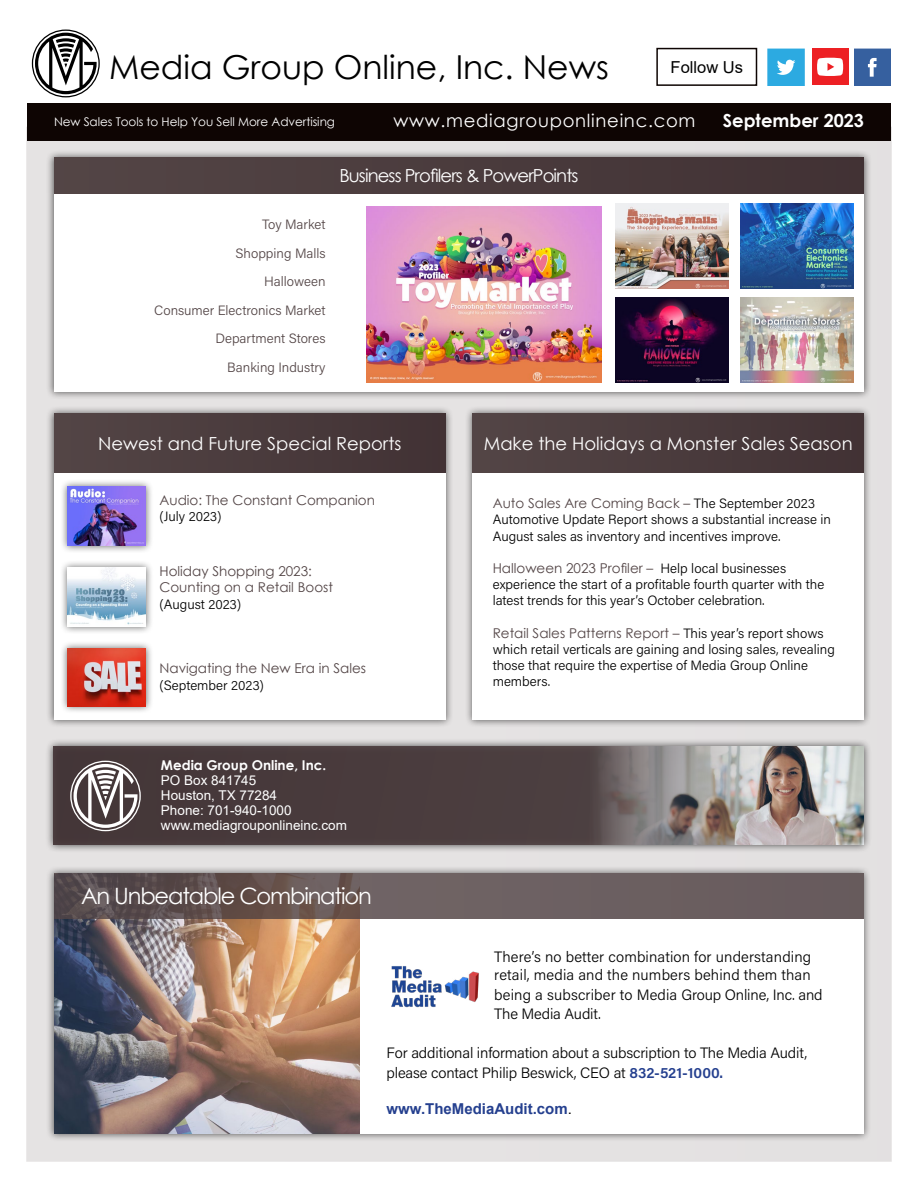
<style>
.page{position:relative;width:918px;height:1188px;background:#fff}
.page>*{position:absolute;margin:0;border:0;box-sizing:border-box;transform-origin:0 0}
.t1{font:33px "Century Gothic";color:#000}
.t2{font:22.5px "Century Gothic";letter-spacing:-.05em;color:#fff}
.t3{font:18px "Century Gothic";color:#fff}
.t4{font:18px "Century Gothic";letter-spacing:-.05em;color:#fff}
.t5{font:18px "Century Gothic";letter-spacing:.04em;color:#fff}
.t6{font:700 18px "Century Gothic";color:#fff}
.t7{font:16.5px "Arial";color:#000}
.t8{font:300 15px/19.5px "Acumin Pro";letter-spacing:-.005em;color:#000}
.t9{font:700 15px "Arial";color:#25408f}
.t10{font:300 13.5px/16.2px "Acumin Pro";color:#000}
.t11{font:13.5px/16.2px "Century Gothic";color:#534546}
.t12{font:300 13.5px/28.5px "Acumin Pro";color:#534546;text-align:right}
.t13{font:13.5px/15px "Arial";color:#fff}
.t14{font:700 13.5px "Century Gothic";color:#fff}
.t15{font:12px "Century Gothic";letter-spacing:-.005em;color:#fff}
.s1{font-family:"Acumin Pro";font-weight:300;color:#000}
.s2{font-weight:600;color:#25408f}
.s3{font-weight:400;color:#000}
</style>
<div class="page">
<div style="left:27px;top:127px;width:864px;height:1034px;background:#e5e3e3"></div>
<div style="left:27px;top:103px;width:864px;height:37px;background:#0e0503"></div>
<div style="left:656px;top:48px;width:101px;height:38px;border:2px solid #0e0503"></div>
<svg style="left:768px;top:49px;width:36px;height:36px"></svg>
<svg style="left:854px;top:49px;width:37px;height:36px"></svg>
<div style="left:812px;top:49px;width:36px;height:36px;background:#ed2024"></div>
<svg style="left:817px;top:58px;width:26px;height:18px"></svg>
<svg style="left:32px;top:30px;width:68px;height:67px"></svg>
<div style="left:45px;top:738px;width:827px;height:114px;background:#000;opacity:.75"></div>
<div style="left:53px;top:746px;width:811px;height:99px;background:#493b3d"></div>
<div style="left:47px;top:866px;width:824px;height:276px;background:#000;opacity:.6"></div>
<div style="left:54px;top:873px;width:809px;height:261px;background:#fff"></div>
<img style="left:54px;top:919px;width:306px;height:215px">
<svg style="left:54px;top:873px;width:810px;height:46px;background:#66595a"></svg>
<img style="left:391px;top:966px;width:88px;height:42px">
<svg style="left:70px;top:761px;width:71px;height:70px"></svg>
<div style="left:465px;top:406px;width:407px;height:322px;background:#000;opacity:.6"></div>
<div style="left:472px;top:414px;width:392px;height:306px;background:#fff"></div>
<div style="left:472px;top:414px;width:392px;height:59px;background:#4b3c3d"></div>
<div style="left:46px;top:406px;width:407px;height:321px;background:#000;opacity:.6"></div>
<div style="left:54px;top:414px;width:392px;height:306px;background:#fff"></div>
<div style="left:54px;top:414px;width:392px;height:59px;background:#4b3c3d"></div>
<div style="left:60px;top:640px;width:93px;height:74px;background:#000;opacity:.6"></div>
<img style="left:68px;top:648px;width:78px;height:58px">
<div style="left:60px;top:560px;width:93px;height:74px;background:#000;opacity:.6"></div>
<img style="left:68px;top:568px;width:78px;height:58px">
<div style="left:60px;top:479px;width:93px;height:74px;background:#000;opacity:.6"></div>
<img style="left:68px;top:487px;width:78px;height:58px">
<div style="left:46px;top:150px;width:826px;height:250px;background:#000;opacity:.6"></div>
<div style="left:54px;top:157px;width:810px;height:235px;background:#fff"></div>
<div style="left:54px;top:157px;width:810px;height:37px;background:#4b3c3d"></div>
<img style="left:589px;top:746px;width:275px;height:99px">
<img style="left:615px;top:204px;width:114px;height:85px">
<img style="left:615px;top:297px;width:114px;height:85px">
<img style="left:740px;top:204px;width:113px;height:85px">
<img style="left:740px;top:297px;width:113px;height:85px">
<img style="left:367px;top:206px;width:235px;height:177px">
<h1 class="t1" style="left:109px;top:44px;width:501px">Media Group Online, Inc. News</h1>
<p class="t7" style="left:671px;top:56px;width:74px">Follow Us</p>
<h3 class="t5" style="left:393px;top:108px;width:304px">www.mediagrouponlineinc.com</h3>
<h3 class="t6" style="left:723px;top:107px;width:143px">September 2023</h3>
<p class="t15" style="left:54px;top:113px;width:283px">New Sales Tools to Help You Sell More Advertising</p>
<p class="t12" style="left:154px;top:210px;width:173px">Toy Market<br>Shopping Malls<br>Halloween<br>Consumer Electronics Market<br>Department Stores<br>Banking Industry</p>
<h3 class="t4" style="left:339px;top:163px;width:241px">Business Profilers &amp; PowerPoints</h3>
<h3 class="t3" style="left:98px;top:431px;width:305px">Newest and Future Special Reports</h3>
<p class="t11" style="left:159px;top:492px;width:217px">Audio: The Constant Companion</p>
<p class="t10" style="left:159px;top:508px;width:63px">(July 2023)</p>
<p class="t11" style="left:159px;top:563px;width:175px">Holiday Shopping 2023:<br>Counting on a Retail Boost</p>
<p class="t10" style="left:159px;top:595px;width:83px">(August 2023)</p>
<p class="t11" style="left:159px;top:660px;width:208px">Navigating the New Era in Sales</p>
<p class="t10" style="left:159px;top:676px;width:106px">(September 2023)</p>
<p class="t14" style="left:161px;top:755px;width:167px">Media Group Online, Inc.</p>
<p class="t13" style="left:161px;top:773px;width:188px">PO Box 841745<br>Houston, TX 77284<br>Phone: 701-940-1000 www.mediagrouponlineinc.com</p>
<h2 class="t2" style="left:81px;top:881px;width:292px">An Unbeatable Combination</h2>
<h3 class="t3" style="left:484px;top:431px;width:370px">Make the Holidays a Monster Sales Season</h3>
<p class="t11" style="left:493px;top:495px;width:324px">Auto Sales Are Coming Back – <span class="s1">The September 2023</span></p>
<p class="t10" style="left:493px;top:511px;width:340px">Automotive Update Report shows a substantial increase in<br>August sales as inventory and incentives improve.</p>
<p class="t11" style="left:493px;top:560px;width:295px">Halloween 2023 Profiler – <span class="s1">Help local businesses</span></p>
<p class="t10" style="left:493px;top:576px;width:333px">experience the start of a profitable fourth quarter with the latest trends for this year’s October celebration.</p>
<p class="t11" style="left:493px;top:625px;width:332px">Retail Sales Patterns Report – <span class="s1">This year’s report shows</span></p>
<p class="t10" style="left:493px;top:641px;width:344px">which retail verticals are gaining and losing sales, revealing those that require the expertise of Media Group Online members.</p>
<p class="t8" style="left:494px;top:947px;width:318px;line-height:18px">There’s no better combination for understanding retail, media and the numbers behind them than</p>
<p class="t8" style="left:494px;top:984px;width:330px">being a subscriber to Media Group Online, Inc. and<br>The Media Audit.</p>
<p class="t8" style="left:387px;top:1043px;width:422px">For additional information about a subscription to The Media Audit, please contact Philip Beswick, CEO at <span class="s2">832-521-1000.</span></p>
<p class="t9" style="left:387px;top:1098px;width:187px">www.TheMediaAudit.com<span class="s3">.</span></p>
</div>
